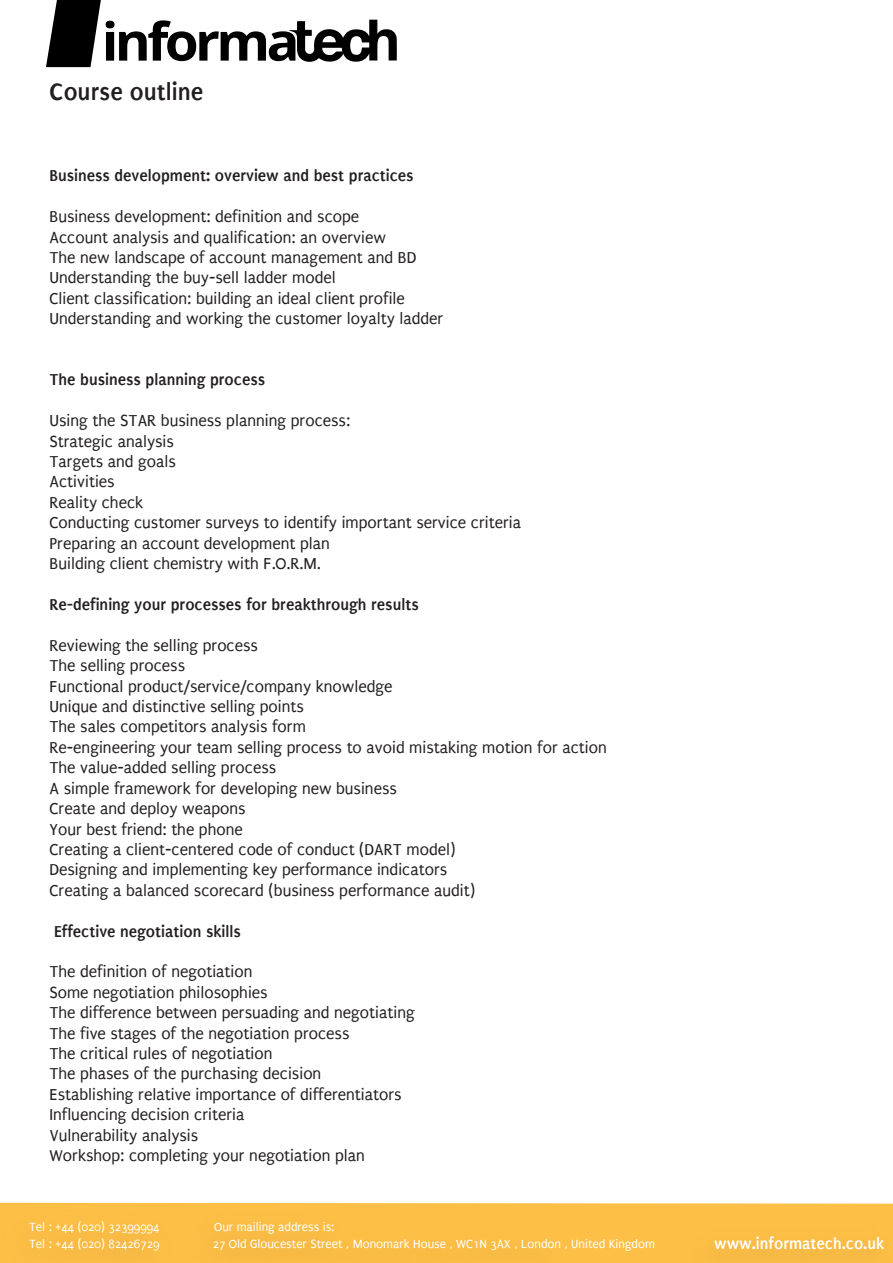
<style>
.page{position:relative;width:893px;height:1263px;background:#fff}
.page>*{position:absolute;margin:0;border:0;box-sizing:border-box;transform-origin:0 0}
.t1{font:700 25.5px "Puritan";color:#231f20}
.t2{font:16.95px/20.4px "Puritan";color:#231f20}
.t3{font:700 16.95px "Puritan";color:#231f20}
.t4{font:700 16.95px "Puritan";color:#fff}
.t5{font:12.75px/17px "Puritan";color:#fff}
</style>
<div class="page">
<div style="left:601px;top:1203px;width:292px;height:60px;background:#febf46"></div>
<div style="left:0;top:1202px;width:179px;height:61px;background:#fcbe45"></div>
<div style="left:179px;top:1202px;width:422px;height:61px;background:#fdbe45"></div>
<div style="left:679px;top:1216px;width:214px;height:47px;background:#fcbe45"></div>
<svg style="left:46px;top:0;width:351px;height:67px"></svg>
<h1 class="t1" style="left:50px;top:77px;width:155px">Course outline</h1>
<p class="t3" style="left:50px;top:166px;width:366px">Business development: overview and best practices</p>
<p class="t2" style="left:50px;top:207px;width:395px">Business development: definition and scope<br>Account analysis and qualification: an overview<br>The new landscape of account management and BD Understanding the buy-sell ladder model<br>Client classification: building an ideal client profile Understanding and working the customer loyalty ladder</p>
<p class="t3" style="left:50px;top:371px;width:217px">The business planning process</p>
<p class="t2" style="left:50px;top:411px;width:473px">Using the STAR business planning process:<br>Strategic analysis<br>Targets and goals<br>Activities<br>Reality check<br>Conducting customer surveys to identify important service criteria<br>Preparing an account development plan<br>Building client chemistry with F.O.R.M.</p>
<p class="t3" style="left:50px;top:595px;width:371px">Re-defining your processes for breakthrough results</p>
<p class="t2" style="left:50px;top:635px;width:559px">Reviewing the selling process<br>The selling process<br>Functional product/service/company knowledge<br>Unique and distinctive selling points<br>The sales competitors analysis form<br>Re-engineering your team selling process to avoid mistaking motion for action The value-added selling process<br>A simple framework for developing new business<br>Create and deploy weapons<br>Your best friend: the phone<br>Creating a client-centered code of conduct (DART model)<br>Designing and implementing key performance indicators<br>Creating a balanced scorecard (business performance audit)</p>
<p class="t3" style="left:54px;top:922px;width:188px">Effective negotiation skills</p>
<p class="t2" style="left:50px;top:962px;width:367px">The definition of negotiation<br>Some negotiation philosophies<br>The difference between persuading and negotiating The five stages of the negotiation process<br>The critical rules of negotiation<br>The phases of the purchasing decision<br>Establishing relative importance of differentiators Influencing decision criteria<br>Vulnerability analysis<br>Workshop: completing your negotiation plan</p>
<p class="t5" style="left:29px;top:1219px;width:132px">Tel : +44 (020) 32399994<br>Tel : +44 (020) 82426729</p>
<p class="t5" style="left:213px;top:1219px;width:444px;line-height:16.5px">Our mailing address is:<br>27 Old Gloucester Street , Monomark House , WC1N 3AX , London , United Kingdom</p>
<p class="t4" style="left:714px;top:1234px;width:171px">www.informatech.co.uk</p>
</div>
